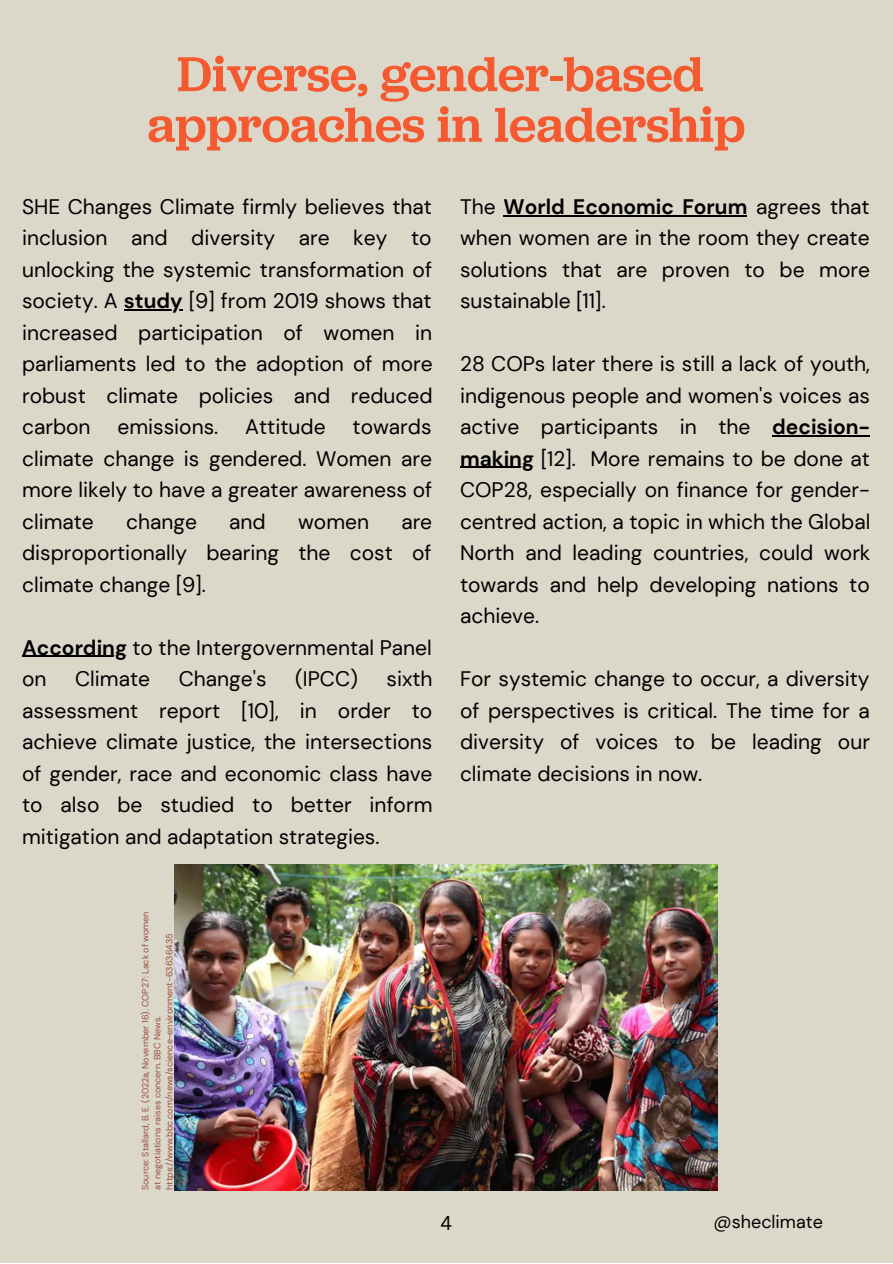
<style>
.page{position:relative;width:893px;height:1264px;background:#fff}
.page>*{position:absolute;margin:0;border:0;box-sizing:border-box;transform-origin:0 0}
.t1{font:500 51px/50.6px "Jubilat";color:#f4592f;text-align:center}
.t2{font:21px/31.5px "DM Sans";color:#000;text-align:justify}
.t3{font:19.5px "Canva Sans";color:#000}
.t4{font:18px "DM Sans";color:#000}
.t5{font:9px/12px "DM Sans";color:#994c40}
.s1{font-weight:700}
</style>
<div class="page">
<div style="left:0;top:0;width:892px;height:1262px;background:#dbd8ca"></div>
<img style="left:175px;top:864px;width:542px;height:326px">
<hr style="left:124px;top:309px;width:59px;height:1px;background:#000">
<hr style="left:22px;top:656px;width:105px;height:1px;background:#000">
<hr style="left:503px;top:215px;width:244px;height:1px;background:#000">
<hr style="left:772px;top:435px;width:97px;height:1px;background:#000">
<hr style="left:460px;top:467px;width:74px;height:1px;background:#000">
<h1 class="t1" style="left:147px;top:51px;width:599px">Diverse, gender-based approaches in leadership</h1>
<p class="t2" style="left:22px;top:191px;width:412px">SHE Changes Climate firmly believes that inclusion and diversity are key to unlocking the systemic transformation of society. A <span class="s1">study</span> [9] from 2019 shows that increased participation of women in parliaments led to the adoption of more robust climate policies and reduced carbon</p>
<p class="t2" style="left:22px;top:411px;width:411px;text-indent:330px">towards climate change is gendered. Women are more likely to have a greater awareness of climate</p>
<p class="t2" style="left:117px;top:411px;width:102px">emissions.</p>
<p class="t2" style="left:245px;top:411px;width:82px">Attitude</p>
<p class="t2" style="left:126px;top:506px;width:72px">change</p>
<p class="t2" style="left:229px;top:506px;width:38px">and</p>
<p class="t2" style="left:298px;top:506px;width:72px">women</p>
<p class="t2" style="left:22px;top:506px;width:411px;text-indent:379px">are disproportionally bearing the cost of climate change [9].</p>
<p class="t2" style="left:22px;top:631px;width:411px"><span class="s1">According</span> to the Intergovernmental Panel on</p>
<p class="t2" style="left:75px;top:663px;width:76px">Climate</p>
<p class="t2" style="left:179px;top:663px;width:89px">Change's</p>
<p class="t2" style="left:295px;top:663px;width:64px">(IPCC)</p>
<p class="t2" style="left:22px;top:663px;width:412px;text-indent:364px">sixth assessment report [10], in order to achieve climate justice, the intersections of gender, race and economic class have to also be studied to better inform mitigation and adaptation strategies.</p>
<p class="t2" style="left:460px;top:191px;width:411px">The <span class="s1">World Economic Forum</span> agrees that when women are in the room they create solutions that are proven to be more sustainable [11].</p>
<p class="t2" style="left:460px;top:348px;width:412px">28 COPs later there is still a lack of youth, indigenous people and women's voices as active participants in the <span class="s1">decision&shy;making</span> [12]. More remains to be done at COP28, especially on finance for gender&shy;centred action, a topic in which the Global North and leading countries, could work towards and help developing nations to achieve.</p>
<p class="t2" style="left:460px;top:663px;width:411px">For systemic change to occur, a diversity of perspectives is critical. The time for a diversity of voices to be leading our climate decisions in now.</p>
<p class="t5" style="left:139px;top:1189px;width:280px;rotate:-90deg">Source: Stallard, B. E. (2022a, November 16). COP27: Lack of women at negotiations raises concern. BBC News. https://www.bbc.com/news/science-environment-63636435</p>
<p class="t3" style="left:440px;top:1208px;width:13px">4</p>
<p class="t4" style="left:713px;top:1210px;width:111px">@sheclimate</p>
</div>
